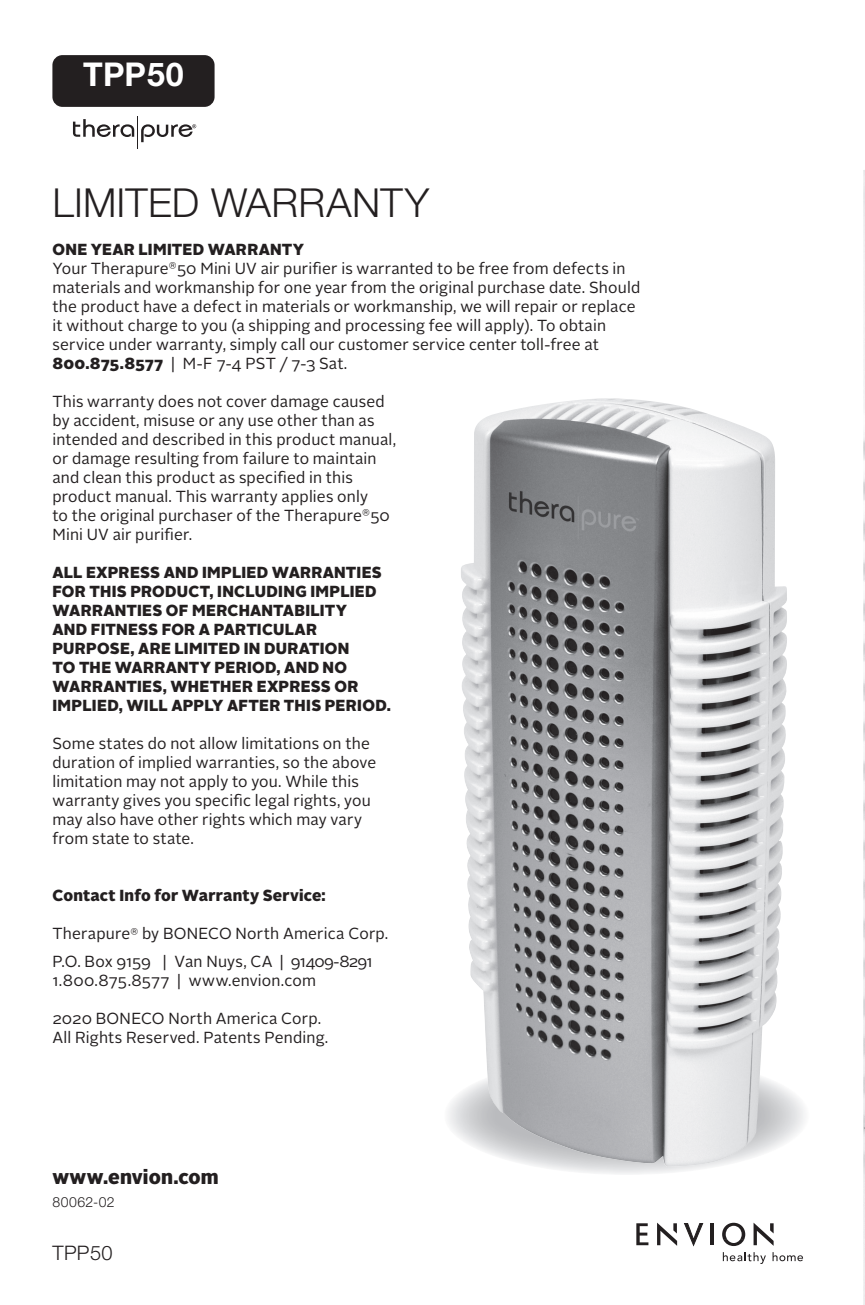
<style>
.page{position:relative;width:865px;height:1305px;background:#fff}
.page>*{position:absolute;margin:0;border:0;box-sizing:border-box;transform-origin:0 0}
.t1{font:300 40px "Helvetica Neue";letter-spacing:.005em;color:#231f20}
.t2{font:700 32.8px "Helvetica Neue";letter-spacing:.015em;color:#fff}
.t3{font:900 20px "Alright Sans";letter-spacing:.005em;color:#231f20}
.t4{font:300 20px "Helvetica Neue";letter-spacing:.02em;color:#231f20}
.t5{font:16px/19px "Alright Sans";letter-spacing:.01em;color:#231f20}
.t6{font:900 16px/19px "Alright Sans";letter-spacing:.015em;color:#231f20}
.t7{font:300 14px "Helvetica Neue";letter-spacing:.035em;color:#231f20}
.s1{font-weight:900}
</style>
<div class="page">
<svg style="left:636px;top:1223px;width:12px;height:21px"></svg>
<svg style="left:722px;top:1222px;width:22px;height:23px"></svg>
<svg style="left:657px;top:1222px;width:19px;height:23px"></svg>
<svg style="left:753px;top:1222px;width:20px;height:23px"></svg>
<hr style="left:710px;top:1222px;width:3px;height:22px;background:#231f20">
<svg style="left:684px;top:1223px;width:18px;height:22px"></svg>
<svg style="left:722px;top:1252px;width:43px;height:11px"></svg>
<svg style="left:772px;top:1252px;width:30px;height:8px"></svg>
<img style="left:863px;top:170px;width:1px;height:1134px">
<img style="left:458px;top:398px;width:329px;height:769px">
<svg style="left:73px;top:119px;width:61px;height:18px"></svg>
<hr style="left:138px;top:116px;width:1px;height:32px;background:#231f20">
<svg style="left:141px;top:124px;width:55px;height:18px"></svg>
<div style="left:52px;top:55px;width:162px;height:52px;background:#231f20;border-radius:10px"></div>
<h2 class="t2" style="left:83px;top:54px;width:102px">TPP50</h2>
<h1 class="t1" style="left:52px;top:178px;width:378px">LIMITED WARRANTY</h1>
<p class="t5" style="left:52px;top:240px;width:589px"><span class="s1">ONE YEAR LIMITED WARRANTY<br></span>Your Therapure<sup>®</sup> 50 Mini UV air purifier is warranted to be free from defects in materials and workmanship for one year from the original purchase date. Should the product have a defect in materials or workmanship, we will repair or replace it without charge to you (a shipping and processing fee will apply). To obtain service under warranty, simply call our customer service center toll-free at <span class="s1">800.875.8577</span> | M-F 7-4 PST / 7-3 Sat.</p>
<p class="t5" style="left:52px;top:392px;width:345px">This warranty does not cover damage caused by accident, misuse or any use other than as intended and described in this product manual, or damage resulting from failure to maintain and clean this product as specified in this product manual. This warranty applies only<br>to the original purchaser of the Therapure<sup>®</sup> 50<br>Mini UV air purifier.</p>
<p class="t6" style="left:52px;top:562px;width:340px">ALL EXPRESS AND IMPLIED WARRANTIES FOR THIS PRODUCT, INCLUDING IMPLIED WARRANTIES OF MERCHANTABILITY<br>AND FITNESS FOR A PARTICULAR PURPOSE, ARE LIMITED IN DURATION<br>TO THE WARRANTY PERIOD, AND NO WARRANTIES, WHETHER EXPRESS OR IMPLIED, WILL APPLY AFTER THIS PERIOD.</p>
<p class="t5" style="left:52px;top:733px;width:325px">Some states do not allow limitations on the duration of implied warranties, so the above limitation may not apply to you. While this warranty gives you specific legal rights, you may also have other rights which may vary from state to state.</p>
<p class="t6" style="left:52px;top:885px;width:275px">Contact Info for Warranty Service:</p>
<p class="t5" style="left:52px;top:919px;width:337px;line-height:28px">Therapure<sup>®</sup> by BONECO North America Corp.<br>P.O. Box 9159 | Van Nuys, CA | 91409-8291</p>
<p class="t5" style="left:52px;top:971px;width:265px">1.800.875.8577 | www.envion.com</p>
<p class="t5" style="left:52px;top:1009px;width:277px">2020 BONECO North America Corp.<br>All Rights Reserved. Patents Pending.</p>
<p class="t3" style="left:52px;top:1162px;width:168px">www.envion.com</p>
<p class="t7" style="left:52px;top:1193px;width:64px">80062-02</p>
<p class="t4" style="left:52px;top:1240px;width:62px">TPP50</p>
</div>
